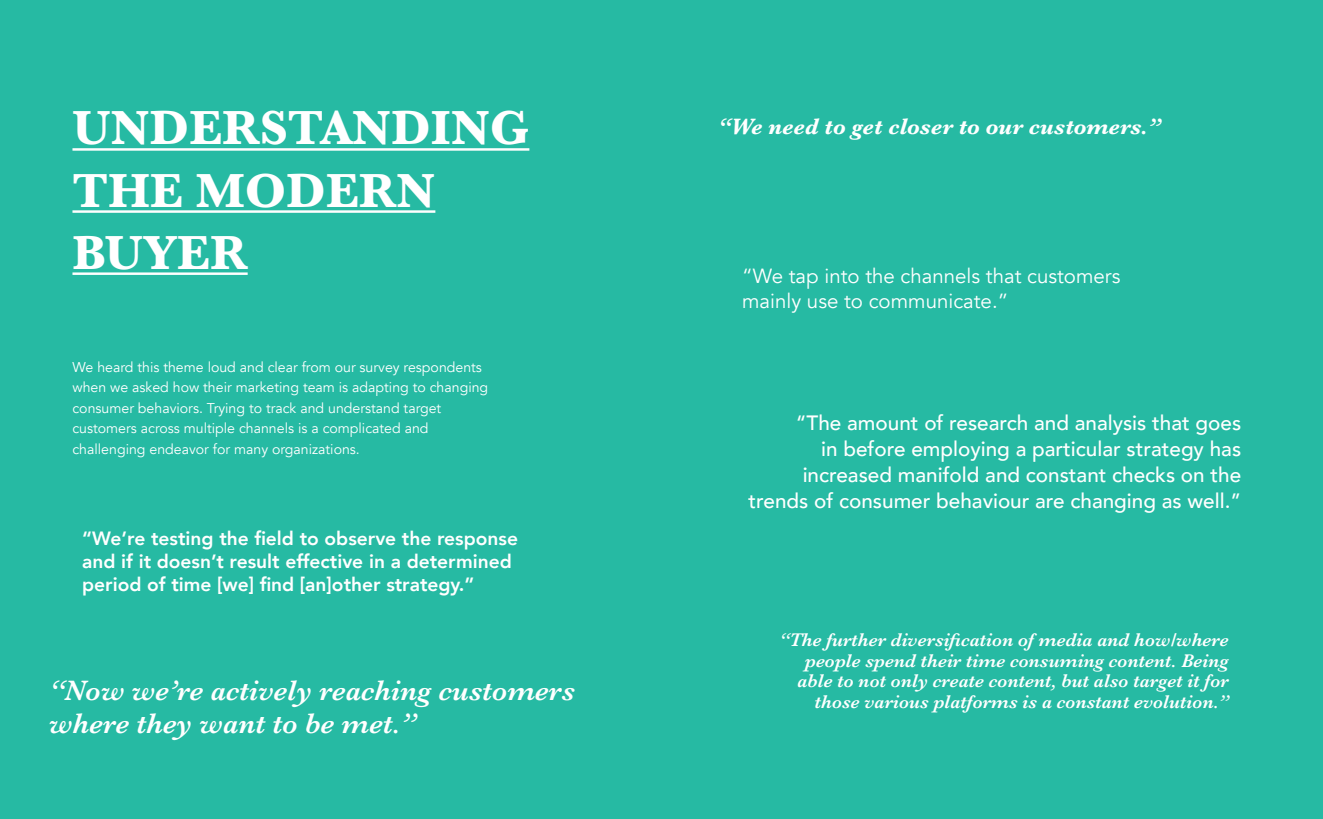
<style>
.page{position:relative;width:1323px;height:819px;background:#26baa3}
.page>*{position:absolute;margin:0;border:0;box-sizing:border-box;transform-origin:0 0}
.t1{font:700 49.7px/62.1px "Baskerville";color:#fff}
.t2{font:italic 600 29.14px "Baskerville";color:#fff}
.t3{font:italic 700 23.1px "Baskerville";color:#fff}
.t4{font:500 20.74px/25.9px "Avenir";color:#fff;text-align:right}
.t5{font:20.47px/24.6px "Avenir";color:#fff}
.t6{font:800 19.16px/23px "Avenir";color:#fff}
.t7{font:italic 600 18.99px/20.6px "Baskerville";color:#fff;text-align:right}
.t8{font:14.17px/20.4px "Avenir";color:#fff}
</style>
<div class="page">
<hr style="left:72px;top:148px;width:457px;height:3px;background:#fff">
<hr style="left:72px;top:210px;width:363px;height:3px;background:#fff">
<hr style="left:72px;top:272px;width:176px;height:3px;background:#fff">
<h1 class="t1" style="left:72px;top:98px;width:458px">UNDERSTANDING<br>THE MODERN<br>BUYER</h1>
<p class="t8" style="left:72px;top:357px;width:417px">We heard this theme loud and clear from our survey respondents when we asked how their marketing team is adapting to changing consumer behaviors. Trying to track and understand target customers across multiple channels is a complicated and challenging endeavor for many organizations.</p>
<h3 class="t6" style="left:82px;top:527px;width:437px">“We’re testing the field to observe the response and if it doesn’t result effective in a determined period of time [we] find [an]other strategy.”</h3>
<h2 class="t2" style="left:49px;top:671px;width:527px">“Now we’re actively reaching customers</h2>
<h2 class="t2" style="left:49px;top:704px;width:368px">where they want to be met.”</h2>
<h3 class="t3" style="left:717px;top:110px;width:445px">“We need to get closer to our customers.”</h3>
<h3 class="t5" style="left:742px;top:264px;width:380px">“We tap into the channels that customers mainly use to communicate.”</h3>
<h3 class="t4" style="left:749px;top:409px;width:494px">“The amount of research and analysis that goes<br>in before employing a particular strategy has increased manifold and constant checks on the trends of consumer behaviour are changing as well.”</h3>
<h3 class="t7" style="left:779px;top:630px;width:451px">“The further diversification of media and how/where people spend their time consuming content. Being able to not only create content, but also target it for</h3>
<h3 class="t7" style="left:815px;top:691px;width:415px">those various platforms is a constant evolution.”</h3>
</div>
